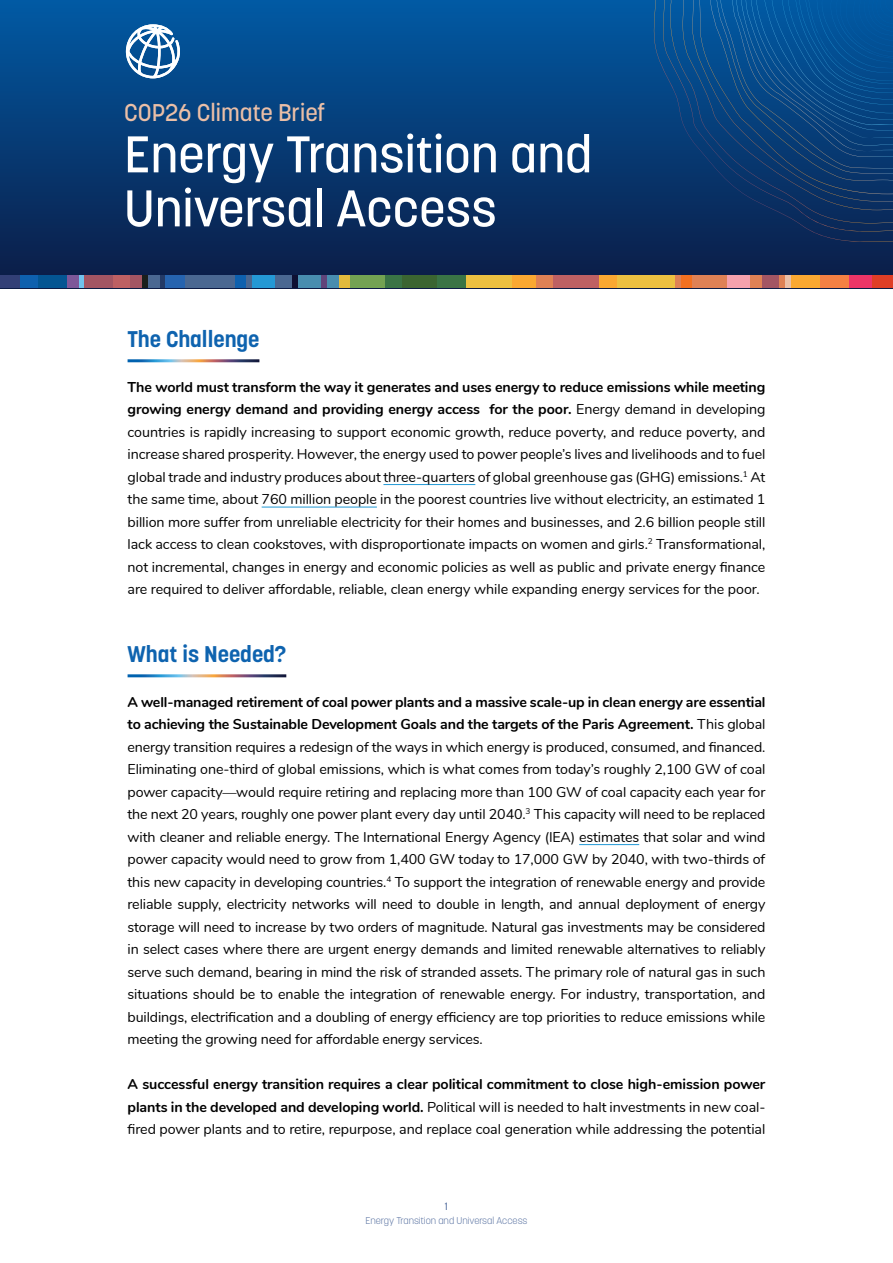
<style>
.page{position:relative;width:893px;height:1263px;background:#fff}
.page>*{position:absolute;margin:0;border:0;box-sizing:border-box;transform-origin:0 0}
.t1{font:500 51px/54px "Korolev";color:#fff}
.t2{font:500 24px "Korolev";color:#ebbfa7}
.t3{font:700 22.5px "Korolev";color:#0e63af}
.t4{font:14.25px/22.5px "Nunito";letter-spacing:-.005em;color:#000;text-align:justify}
.t5{font:500 10.5px "Korolev";color:#6179a6}
.t6{font:300 9.75px "Korolev";color:#6179a6}
.s1{font-weight:700}
</style>
<div class="page">
<hr style="left:383px;top:484px;width:92px;height:1px;background:#2098d5">
<hr style="left:262px;top:507px;width:115px;height:1px;background:#2098d5">
<hr style="left:579px;top:844px;width:60px;height:1px;background:#2098d5">
<div style="left:0;top:0;width:893px;height:288px;background:linear-gradient(to bottom,#015aa4,#0c1c45)"></div>
<svg style="left:653px;top:0;width:240px;height:242px;background:#09427c"></svg>
<div style="left:0;top:275px;width:21px;height:13px;background:#323f76"></div>
<div style="left:21px;top:275px;width:17px;height:13px;background:#0e60ae"></div>
<div style="left:38px;top:275px;width:29px;height:13px;background:#045592"></div>
<div style="left:79px;top:275px;width:5px;height:13px;background:#70c3ed"></div>
<div style="left:67px;top:275px;width:12px;height:13px;background:#7d5799"></div>
<div style="left:84px;top:275px;width:29px;height:13px;background:#a35563"></div>
<div style="left:113px;top:275px;width:18px;height:13px;background:#be6063"></div>
<div style="left:131px;top:275px;width:11px;height:13px;background:#a35563"></div>
<div style="left:142px;top:275px;width:6px;height:13px;background:#1a1f1c"></div>
<div style="left:148px;top:275px;width:12px;height:13px;background:#4a6791"></div>
<div style="left:160px;top:275px;width:5px;height:13px;background:#243a66"></div>
<div style="left:165px;top:275px;width:35px;height:13px;background:#2663af"></div>
<div style="left:186px;top:275px;width:52px;height:13px;background:#4a6791"></div>
<div style="left:235px;top:275px;width:12px;height:13px;background:#0e60ae"></div>
<div style="left:246px;top:275px;width:6px;height:13px;background:#4a6791"></div>
<div style="left:252px;top:275px;width:23px;height:13px;background:#2498d5"></div>
<div style="left:275px;top:275px;width:18px;height:13px;background:#4a6791"></div>
<div style="left:293px;top:275px;width:5px;height:13px;background:#0e1033"></div>
<div style="left:298px;top:275px;width:18px;height:13px;background:#488daf"></div>
<div style="left:316px;top:275px;width:5px;height:13px;background:#488daf"></div>
<div style="left:321px;top:275px;width:6px;height:13px;background:#60447a"></div>
<div style="left:327px;top:275px;width:12px;height:13px;background:#488daf"></div>
<div style="left:339px;top:275px;width:11px;height:13px;background:#e2ba3d"></div>
<div style="left:350px;top:275px;width:35px;height:13px;background:#73a252"></div>
<div style="left:385px;top:275px;width:18px;height:13px;background:#3a7445"></div>
<div style="left:403px;top:275px;width:34px;height:13px;background:#3b6531"></div>
<div style="left:437px;top:275px;width:29px;height:13px;background:#3a7445"></div>
<div style="left:466px;top:275px;width:47px;height:13px;background:#edc041"></div>
<div style="left:513px;top:275px;width:23px;height:13px;background:#faa832"></div>
<div style="left:536px;top:275px;width:17px;height:13px;background:#df8155"></div>
<div style="left:553px;top:275px;width:47px;height:13px;background:#be6063"></div>
<div style="left:600px;top:275px;width:17px;height:13px;background:#faa832"></div>
<div style="left:617px;top:275px;width:58px;height:13px;background:#edc041"></div>
<div style="left:675px;top:275px;width:6px;height:13px;background:#df8155"></div>
<div style="left:681px;top:275px;width:11px;height:13px;background:#f27021"></div>
<div style="left:692px;top:275px;width:35px;height:13px;background:#df8155"></div>
<div style="left:727px;top:275px;width:23px;height:13px;background:#f5a1ad"></div>
<div style="left:750px;top:275px;width:12px;height:13px;background:#df8155"></div>
<div style="left:762px;top:275px;width:17px;height:13px;background:#a35563"></div>
<div style="left:779px;top:275px;width:6px;height:13px;background:#df8155"></div>
<div style="left:785px;top:275px;width:6px;height:13px;background:#ebbfa7"></div>
<div style="left:791px;top:275px;width:29px;height:13px;background:#faa832"></div>
<div style="left:820px;top:275px;width:29px;height:13px;background:#f48043"></div>
<div style="left:849px;top:275px;width:23px;height:13px;background:#ed3567"></div>
<div style="left:872px;top:275px;width:21px;height:13px;background:#df3e26"></div>
<svg style="left:126px;top:24px;width:54px;height:54px"></svg>
<h2 class="t2" style="left:124px;top:97px;width:203px">COP26 Climate Brief</h2>
<h1 class="t1" style="left:124px;top:127px;width:470px">Energy Transition and<br>Universal Access</h1>
<h3 class="t3" style="left:128px;top:324px;width:133px">The Challenge</h3>
<p class="t4" style="left:128px;top:375px;width:639px"><span class="s1">The world must transform the way it generates and uses energy to reduce emissions while meeting growing energy demand and providing energy access for the poor.</span> Energy demand in developing countries is rapidly increasing to support economic growth, reduce poverty, and reduce poverty, and increase shared prosperity. However, the energy used to power people’s lives and livelihoods and to fuel global trade and industry produces about three-quarters of global greenhouse gas (GHG) emissions.<sup>1</sup> At the same time, about 760 million people in the poorest countries live without electricity, an estimated 1 billion more suffer from unreliable electricity for their homes and businesses, and 2.6 billion people still lack access to clean cookstoves, with disproportionate impacts on women and girls.<sup>2</sup> Transformational, not incremental, changes in energy and economic policies as well as public and private energy finance are required to deliver affordable, reliable, clean energy while expanding energy services for the poor.</p>
<h3 class="t3" style="left:128px;top:639px;width:160px">What is Needed?</h3>
<p class="t4" style="left:128px;top:690px;width:639px"><span class="s1">A well-managed retirement of coal power plants and a massive scale-up in clean energy are essential to achieving the Sustainable Development Goals and the targets of the Paris Agreement.</span> This global energy transition requires a redesign of the ways in which energy is produced, consumed, and financed.<br>Eliminating one-third of global emissions, which is what comes from today’s roughly 2,100 GW of coal power capacity—would require retiring and replacing more than 100 GW of coal capacity each year for the next 20 years, roughly one power plant every day until 2040.<sup>3</sup> This capacity will need to be replaced with cleaner and reliable energy. The International Energy Agency (IEA) estimates that solar and wind power capacity would need to grow from 1,400 GW today to 17,000 GW by 2040, with two-thirds of this new capacity in developing countries.<sup>4</sup> To support the integration of renewable energy and provide reliable supply, electricity networks will need to double in length, and annual deployment of energy storage will need to increase by two orders of magnitude. Natural gas investments may be considered in select cases where there are urgent energy demands and limited renewable alternatives to reliably serve such demand, bearing in mind the risk of stranded assets. The primary role of natural gas in such situations should be to enable the integration of renewable energy. For industry, transportation, and buildings, electrification and a doubling of energy efficiency are top priorities to reduce emissions while meeting the growing need for affordable energy services.</p>
<p class="t4" style="left:128px;top:1072px;width:639px"><span class="s1">A successful energy transition requires a clear political commitment to close high-emission power plants in the developed and developing world.</span> Political will is needed to halt investments in new coal&shy;fired power plants and to retire, repurpose, and replace coal generation while addressing the potential</p>
<p class="t5" style="left:445px;top:1199px;width:5px">1</p>
<p class="t6" style="left:365px;top:1215px;width:164px">Energy Transition and Universal Access</p>
</div>
